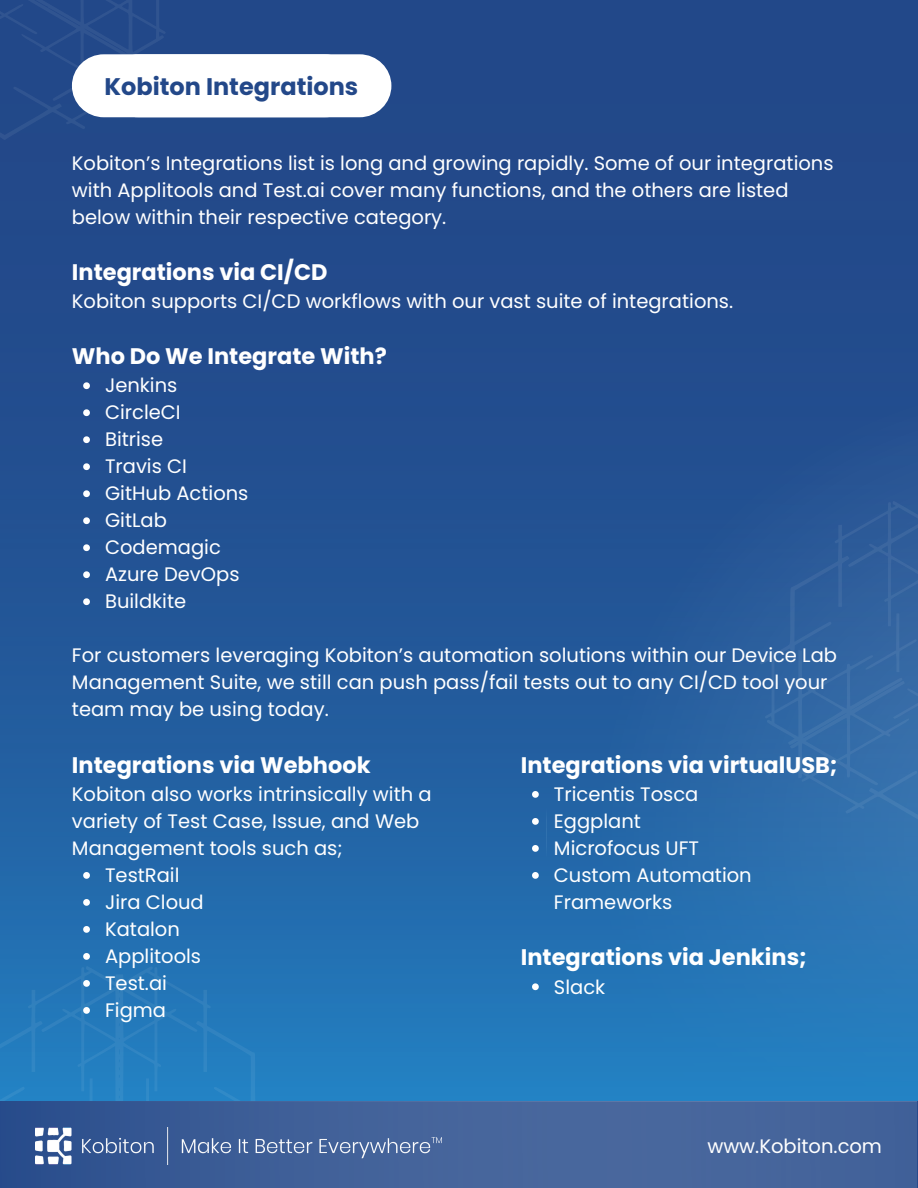
<style>
.page{position:relative;width:918px;height:1188px;background:#fff}
.page>*{position:absolute;margin:0;border:0;box-sizing:border-box;transform-origin:0 0}
.t1{font:700 24px "Poppins";color:#234889}
.t2{font:700 22.5px "Poppins";color:#fff}
.t3{font:19.5px/27px "Poppins";color:#fff}
</style>
<div class="page">
<img style="left:0;top:0;width:918px;height:1101px">
<svg style="left:0;top:966px;width:286px;height:135px;background:#247bbc"></svg>
<svg style="left:58px;top:1078px;width:52px;height:23px"></svg>
<svg style="left:128px;top:1078px;width:54px;height:23px"></svg>
<div style="left:0;top:1101px;width:918px;height:87px;background:linear-gradient(to right,#345692,#4c6a9f)"></div>
<img style="left:36px;top:1128px;width:406px;height:37px">
<svg style="left:760px;top:501px;width:158px;height:323px;background:#3065a2"></svg>
<svg style="left:865px;top:613px;width:52px;height:59px;background:#3567a2"></svg>
<svg style="left:893px;top:687px;width:25px;height:32px"></svg>
<svg style="left:0;top:0;width:171px;height:140px;background:#244a8a"></svg>
<div style="left:72px;top:54px;width:285px;height:63px;background:#fff;border-radius:32px"></div>
<div style="left:107px;top:54px;width:284px;height:63px;background:#fff;border-radius:32px"></div>
<svg style="left:83px;top:382px;width:7px;height:7px"></svg>
<svg style="left:83px;top:409px;width:7px;height:7px"></svg>
<svg style="left:83px;top:436px;width:7px;height:7px"></svg>
<svg style="left:83px;top:463px;width:7px;height:7px"></svg>
<svg style="left:83px;top:490px;width:7px;height:7px"></svg>
<svg style="left:83px;top:517px;width:7px;height:7px"></svg>
<svg style="left:83px;top:544px;width:7px;height:7px"></svg>
<svg style="left:83px;top:571px;width:7px;height:7px"></svg>
<svg style="left:83px;top:598px;width:7px;height:7px"></svg>
<svg style="left:532px;top:791px;width:7px;height:7px"></svg>
<svg style="left:532px;top:818px;width:7px;height:7px"></svg>
<svg style="left:532px;top:845px;width:7px;height:7px"></svg>
<svg style="left:532px;top:872px;width:7px;height:7px"></svg>
<svg style="left:532px;top:983px;width:7px;height:7px"></svg>
<svg style="left:83px;top:872px;width:7px;height:7px"></svg>
<svg style="left:83px;top:899px;width:7px;height:7px"></svg>
<svg style="left:83px;top:926px;width:7px;height:7px"></svg>
<svg style="left:83px;top:953px;width:7px;height:7px"></svg>
<svg style="left:83px;top:980px;width:7px;height:7px"></svg>
<svg style="left:83px;top:1007px;width:7px;height:7px"></svg>
<p class="t1" style="left:104px;top:69px;width:255px">Kobiton Integrations</p>
<p class="t3" style="left:72px;top:149px;width:763px">Kobiton’s Integrations list is long and growing rapidly. Some of our integrations with Applitools and Test.ai cover many functions, and the others are listed below within their respective category.</p>
<p class="t2" style="left:72px;top:256px;width:257px">Integrations via CI/CD</p>
<p class="t3" style="left:72px;top:288px;width:663px">Kobiton supports CI/CD workflows with our vast suite of integrations.</p>
<p class="t2" style="left:72px;top:341px;width:316px">Who Do We Integrate With?</p>
<p class="t3" style="left:105px;top:372px;width:145px">Jenkins<br>CircleCI<br>Bitrise<br>Travis CI<br>GitHub Actions<br>GitLab<br>Codemagic<br>Azure DevOps<br>Buildkite</p>
<p class="t3" style="left:72px;top:642px;width:767px">For customers leveraging Kobiton’s automation solutions within our Device Lab<br>Management Suite, we still can push pass/fail tests out to any CI/CD tool your team may be using today.</p>
<p class="t2" style="left:72px;top:749px;width:300px">Integrations via Webhook</p>
<p class="t3" style="left:72px;top:781px;width:361px">Kobiton also works intrinsically with a variety of Test Case, Issue, and Web<br>Management tools such as;</p>
<p class="t3" style="left:105px;top:862px;width:100px">TestRail<br>Jira Cloud<br>Katalon<br>Applitools<br>Test.ai<br>Figma</p>
<p class="t2" style="left:521px;top:749px;width:319px">Integrations via virtualUSB;</p>
<p class="t3" style="left:554px;top:781px;width:199px">Tricentis Tosca<br>Eggplant<br>Microfocus UFT<br>Custom Automation<br>Frameworks</p>
<p class="t2" style="left:521px;top:942px;width:288px">Integrations via Jenkins;</p>
<p class="t3" style="left:554px;top:973px;width:53px">Slack</p>
<p class="t3" style="left:707px;top:1133px;width:176px">www.Kobiton.com</p>
</div>
